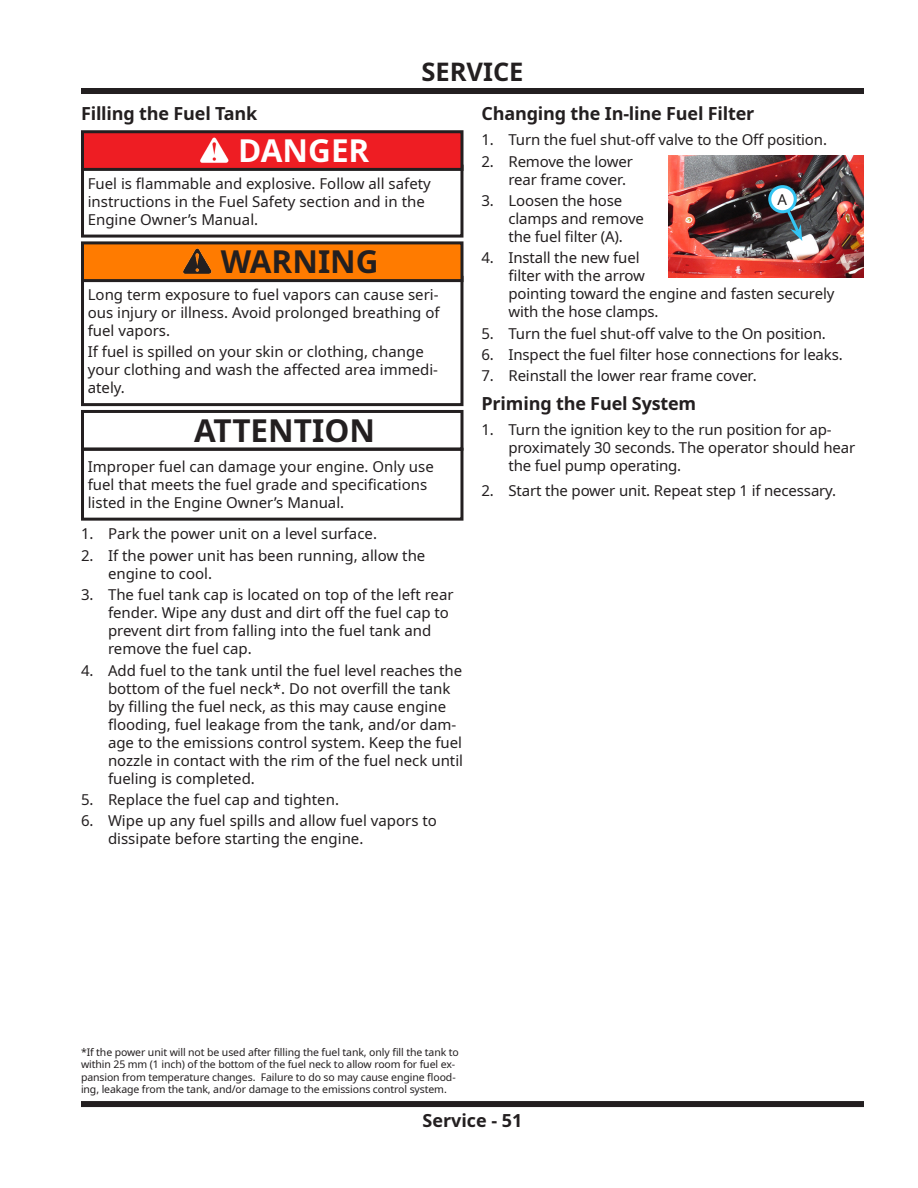
<style>
.page{position:relative;width:918px;height:1188px;background:#fff}
.page>*{position:absolute;margin:0;border:0;box-sizing:border-box;transform-origin:0 0}
.t1{font:700 31.5px "Noto Sans";color:#231f20}
.t2{font:700 31.5px "Noto Sans";color:#fff}
.t3{font:700 25.5px "Noto Sans";color:#231f20}
.t4{font:700 18px "Noto Sans";letter-spacing:-.01em;color:#231f20}
.t5{font:15px/18px "Noto Sans";color:#231f20}
.t6{font:10.5px/12.6px "Noto Sans";letter-spacing:-.01em;color:#231f20}
</style>
<div class="page">
<div style="left:81px;top:88px;width:783px;height:6px;background:#231f20"></div>
<div style="left:81px;top:1101px;width:783px;height:6px;background:#231f20"></div>
<div style="left:81px;top:165px;width:382px;height:73px;border:3px solid #231f20"></div>
<div style="left:81px;top:276px;width:382px;height:130px;border:3px solid #231f20"></div>
<div style="left:81px;top:448px;width:382px;height:73px;border:3px solid #231f20"></div>
<div style="left:82px;top:132px;width:380px;height:37px;background:#ee1d23"></div>
<img style="left:200px;top:137px;width:29px;height:26px">
<div style="left:81px;top:130px;width:383px;height:41px;border:3px solid #231f20"></div>
<div style="left:82px;top:243px;width:380px;height:38px;background:#ff7b00"></div>
<img style="left:183px;top:248px;width:29px;height:26px">
<div style="left:81px;top:241px;width:383px;height:41px;border:3px solid #231f20"></div>
<div style="left:81px;top:410px;width:383px;height:41px;border:3px solid #231f20"></div>
<img style="left:668px;top:155px;width:196px;height:122px">
<svg style="left:779px;top:197px;width:23px;height:44px"></svg>
<div style="left:770px;top:187px;width:25px;height:25px;background:#fff;border-radius:50%"></div>
<div style="left:768px;top:185px;width:29px;height:28px;border:3px solid #33c5f3;border-radius:50%"></div>
<h2 class="t3" style="left:421px;top:54px;width:104px">SERVICE</h2>
<p class="t4" style="left:81px;top:101px;width:178px">Filling the Fuel Tank</p>
<h1 class="t2" style="left:238px;top:128px;width:133px">DANGER</h1>
<p class="t5" style="left:88px;top:175px;width:345px">Fuel is flammable and explosive. Follow all safety instructions in the Fuel Safety section and in the<br>Engine Owner’s Manual.</p>
<h1 class="t1" style="left:221px;top:240px;width:160px">WARNING</h1>
<p class="t5" style="left:88px;top:286px;width:353px;text-align:justify">Long term exposure to fuel vapors can cause seri&shy;ous injury or illness. Avoid prolonged breathing of fuel vapors.</p>
<p class="t5" style="left:88px;top:343px;width:352px">If fuel is spilled on your skin or clothing, change your clothing and wash the affected area immedi&shy;ately.</p>
<h1 class="t1" style="left:194px;top:408px;width:183px">ATTENTION</h1>
<p class="t5" style="left:88px;top:458px;width:348px">Improper fuel can damage your engine. Only use fuel that meets the fuel grade and specifications listed in the Engine Owner’s Manual.</p>
<p class="t5" style="left:81px;top:525px;width:298px">1. Park the power unit on a level surface.</p>
<p class="t5" style="left:108px;top:547px;width:319px;text-indent:-27px">2. If the power unit has been running, allow the engine to cool.</p>
<p class="t5" style="left:108px;top:586px;width:347px;text-indent:-27px">3. The fuel tank cap is located on top of the left rear fender. Wipe any dust and dirt off the fuel cap to prevent dirt from falling into the fuel tank and remove the fuel cap.</p>
<p class="t5" style="left:108px;top:662px;width:357px;text-indent:-27px">4. Add fuel to the tank until the fuel level reaches the bottom of the fuel neck*. Do not overfill the tank by filling the fuel neck, as this may cause engine flooding, fuel leakage from the tank, and/or dam&shy;age to the emissions control system. Keep the fuel nozzle in contact with the rim of the fuel neck until fueling is completed.</p>
<p class="t5" style="left:81px;top:791px;width:260px">5. Replace the fuel cap and tighten.</p>
<p class="t5" style="left:108px;top:812px;width:330px;text-indent:-27px">6. Wipe up any fuel spills and allow fuel vapors to dissipate before starting the engine.</p>
<p class="t4" style="left:482px;top:101px;width:274px">Changing the In-line Fuel Filter</p>
<p class="t5" style="left:482px;top:131px;width:347px">1. Turn the fuel shut-off valve to the Off position.</p>
<p class="t5" style="left:509px;top:153px;width:126px;text-indent:-27px">2. Remove the lower rear frame cover.</p>
<p class="t5" style="left:509px;top:192px;width:137px;text-indent:-27px">3. Loosen the hose clamps and remove the fuel filter (A).</p>
<p class="t5" style="left:509px;top:249px;width:327px;text-indent:-27px">4. Install the new fuel<br>filter with the arrow<br>pointing toward the engine and fasten securely with the hose clamps.</p>
<p class="t5" style="left:482px;top:325px;width:346px">5. Turn the fuel shut-off valve to the On position.</p>
<p class="t5" style="left:482px;top:346px;width:363px">6. Inspect the fuel filter hose connections for leaks.</p>
<p class="t5" style="left:482px;top:367px;width:277px">7. Reinstall the lower rear frame cover.</p>
<p class="t4" style="left:482px;top:391px;width:216px">Priming the Fuel System</p>
<p class="t5" style="left:509px;top:421px;width:348px;text-indent:-27px">1. Turn the ignition key to the run position for ap&shy;proximately 30 seconds. The operator should hear the fuel pump operating.</p>
<p class="t5" style="left:482px;top:481px;width:356px">2. Start the power unit. Repeat step 1 if necessary.</p>
<p class="t5" style="left:778px;top:190px;width:11px">A</p>
<p class="t6" style="left:81px;top:1046px;width:379px">*If the power unit will not be used after filling the fuel tank, only fill the tank to within 25 mm (1 inch) of the bottom of the fuel neck to allow room for fuel ex&shy;pansion from temperature changes. Failure to do so may cause engine flood&shy;ing, leakage from the tank, and/or damage to the emissions control system.</p>
<p class="t4" style="left:422px;top:1108px;width:102px">Service - 51</p>
</div>
